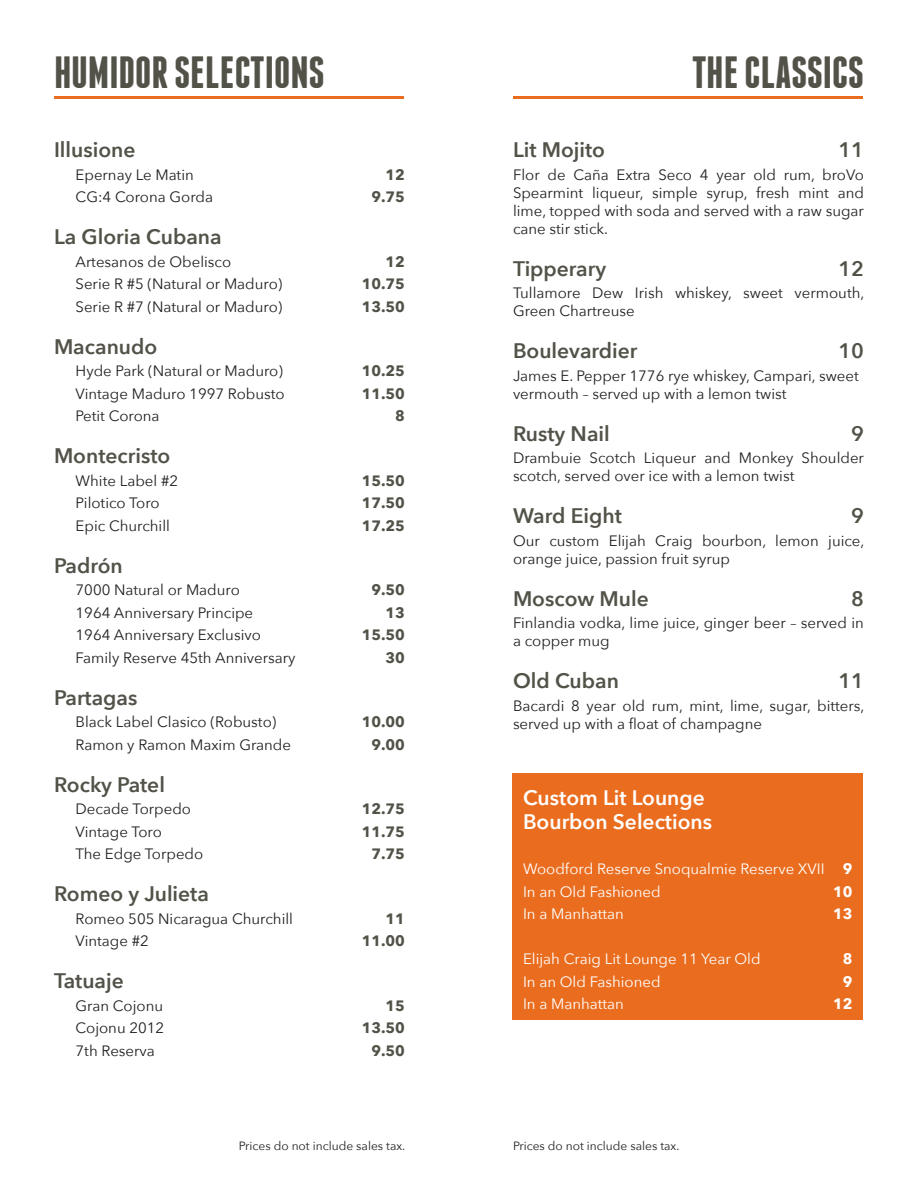
<style>
.page{position:relative;width:918px;height:1188px;background:#fff}
.page>*{position:absolute;margin:0;border:0;box-sizing:border-box;transform-origin:0 0}
.Headline{font:700 45px "Franchise";color:#535249}
.Cigar_MFG{font:600 21px "Avenir Next";color:#535249}
.Item{font:600 21px "Avenir Next";color:#535249}
.Cigar_MFG-2{font:600 21px/24px "Avenir Next";color:#fff}
.Details{font:15px/18px "Avenir Next";color:#231f20}
.Cigar{font:15px "Avenir Next";color:#231f20}
.Cigar-2{font:15px "Avenir Next";color:#fff}
.Cigar-3{font:700 15px "Avenir Next";color:#535249}
.Cigar-4{font:700 15px "Avenir Next";color:#fff}
.t1{font:12px "Avenir Next";color:#231f20}
.s1{font-weight:700}
</style>
<div class="page">
<hr style="left:514px;top:96px;width:349px;height:3px;background:#ea6d1f">
<hr style="left:55px;top:96px;width:349px;height:3px;background:#ea6d1f">
<div style="left:512px;top:774px;width:351px;height:246px;background:#ea6d1f"></div>
<p class="Headline" style="left:54px;top:51px;width:272px">HUMIDOR SELECTIONS</p>
<p class="Cigar_MFG" style="left:54px;top:132px;width:83px">Illusione</p>
<p class="Cigar" style="left:76px;top:162px;width:120px">Epernay Le Matin</p>
<p class="Cigar-3" style="left:386px;top:161px;width:21px">12</p>
<p class="Cigar" style="left:76px;top:184px;width:139px">CG:4 Corona Gorda</p>
<p class="Cigar-3" style="left:371px;top:184px;width:35px">9.75</p>
<p class="Cigar_MFG" style="left:54px;top:219px;width:169px">La Gloria Cubana</p>
<p class="Cigar" style="left:76px;top:249px;width:157px">Artesanos de Obelisco</p>
<p class="Cigar-3" style="left:386px;top:248px;width:21px">12</p>
<p class="Cigar" style="left:76px;top:271px;width:208px">Serie R #5 (Natural or Maduro)</p>
<p class="Cigar-3" style="left:362px;top:271px;width:45px">10.75</p>
<p class="Cigar" style="left:76px;top:294px;width:208px">Serie R #7 (Natural or Maduro)</p>
<p class="Cigar-3" style="left:362px;top:293px;width:45px">13.50</p>
<p class="Cigar_MFG" style="left:54px;top:328px;width:105px">Macanudo</p>
<p class="Cigar" style="left:76px;top:358px;width:209px">Hyde Park (Natural or Maduro)</p>
<p class="Cigar-3" style="left:362px;top:358px;width:45px">10.25</p>
<p class="Cigar" style="left:76px;top:381px;width:211px">Vintage Maduro 1997 Robusto</p>
<p class="Cigar-3" style="left:362px;top:380px;width:45px">11.50</p>
<p class="Cigar" style="left:76px;top:403px;width:86px">Petit Corona</p>
<p class="Cigar-3" style="left:395px;top:403px;width:11px">8</p>
<p class="Cigar_MFG" style="left:54px;top:438px;width:118px">Montecristo</p>
<p class="Cigar" style="left:76px;top:468px;width:104px">White Label #2</p>
<p class="Cigar-3" style="left:362px;top:467px;width:45px">15.50</p>
<p class="Cigar" style="left:76px;top:490px;width:86px">Pilotico Toro</p>
<p class="Cigar-3" style="left:362px;top:490px;width:45px">17.50</p>
<p class="Cigar" style="left:76px;top:513px;width:96px">Epic Churchill</p>
<p class="Cigar-3" style="left:362px;top:512px;width:45px">17.25</p>
<p class="Cigar_MFG" style="left:54px;top:547px;width:70px">Padrón</p>
<p class="Cigar" style="left:76px;top:577px;width:166px">7000 Natural or Maduro</p>
<p class="Cigar-3" style="left:371px;top:577px;width:35px">9.50</p>
<p class="Cigar" style="left:76px;top:600px;width:179px">1964 Anniversary Principe</p>
<p class="Cigar-3" style="left:386px;top:599px;width:21px">13</p>
<p class="Cigar" style="left:76px;top:622px;width:187px">1964 Anniversary Exclusivo</p>
<p class="Cigar-3" style="left:362px;top:622px;width:45px">15.50</p>
<p class="Cigar" style="left:76px;top:645px;width:221px">Family Reserve 45th Anniversary</p>
<p class="Cigar-3" style="left:386px;top:644px;width:21px">30</p>
<p class="Cigar_MFG" style="left:54px;top:679px;width:85px">Partagas</p>
<p class="Cigar" style="left:76px;top:709px;width:202px">Black Label Clasico (Robusto)</p>
<p class="Cigar-3" style="left:362px;top:709px;width:45px">10.00</p>
<p class="Cigar" style="left:76px;top:732px;width:217px">Ramon y Ramon Maxim Grande</p>
<p class="Cigar-3" style="left:371px;top:731px;width:35px">9.00</p>
<p class="Cigar_MFG" style="left:54px;top:766px;width:112px">Rocky Patel</p>
<p class="Cigar" style="left:76px;top:796px;width:117px">Decade Torpedo</p>
<p class="Cigar-3" style="left:362px;top:796px;width:45px">12.75</p>
<p class="Cigar" style="left:76px;top:819px;width:88px">Vintage Toro</p>
<p class="Cigar-3" style="left:362px;top:818px;width:45px">11.75</p>
<p class="Cigar" style="left:76px;top:841px;width:129px">The Edge Torpedo</p>
<p class="Cigar-3" style="left:371px;top:841px;width:35px">7.75</p>
<p class="Cigar_MFG" style="left:54px;top:876px;width:157px">Romeo y Julieta</p>
<p class="Cigar" style="left:76px;top:906px;width:219px">Romeo 505 Nicaragua Churchill</p>
<p class="Cigar-3" style="left:386px;top:905px;width:21px">11</p>
<p class="Cigar" style="left:76px;top:928px;width:75px">Vintage #2</p>
<p class="Cigar-3" style="left:362px;top:928px;width:45px">11.00</p>
<p class="Cigar_MFG" style="left:54px;top:963px;width:71px">Tatuaje</p>
<p class="Cigar" style="left:76px;top:993px;width:89px">Gran Cojonu</p>
<p class="Cigar-3" style="left:386px;top:992px;width:21px">15</p>
<p class="Cigar" style="left:76px;top:1015px;width:90px">Cojonu 2012</p>
<p class="Cigar-3" style="left:362px;top:1015px;width:45px">13.50</p>
<p class="Cigar" style="left:76px;top:1038px;width:81px">7th Reserva</p>
<p class="Cigar-3" style="left:371px;top:1037px;width:35px">9.50</p>
<p class="Headline" style="left:692px;top:51px;width:174px">THE CLASSICS</p>
<p class="Item" style="left:513px;top:132px;width:94px">Lit Mojito</p>
<p class="Item" style="left:838px;top:132px;width:27px">11</p>
<p class="Details" style="left:513px;top:165px;width:353px;text-align:justify">Flor de Caña Extra Seco 4 year old rum, broVo Spearmint liqueur, simple syrup, fresh mint and lime, topped with soda and served with a raw sugar cane stir stick.</p>
<p class="Item" style="left:513px;top:250px;width:95px">Tipperary</p>
<p class="Item" style="left:838px;top:250px;width:27px">12</p>
<p class="Details" style="left:513px;top:283px;width:353px">Tullamore Dew Irish whiskey, sweet vermouth,<br>Green Chartreuse</p>
<p class="Item" style="left:513px;top:333px;width:126px">Boulevardier</p>
<p class="Item" style="left:838px;top:333px;width:27px">10</p>
<p class="Details" style="left:513px;top:366px;width:347px">James E. Pepper 1776 rye whiskey, Campari, sweet vermouth – served up with a lemon twist</p>
<p class="Item" style="left:513px;top:415px;width:98px">Rusty Nail</p>
<p class="Item" style="left:851px;top:415px;width:14px">9</p>
<p class="Details" style="left:513px;top:448px;width:353px">Drambuie Scotch Liqueur and Monkey Shoulder scotch, served over ice with a lemon twist</p>
<p class="Item" style="left:513px;top:498px;width:110px">Ward Eight</p>
<p class="Item" style="left:851px;top:498px;width:14px">9</p>
<p class="Details" style="left:513px;top:531px;width:353px">Our custom Elijah Craig bourbon, lemon juice, orange juice, passion fruit syrup</p>
<p class="Item" style="left:513px;top:580px;width:137px">Moscow Mule</p>
<p class="Item" style="left:851px;top:580px;width:14px">8</p>
<p class="Details" style="left:513px;top:613px;width:353px">Finlandia vodka, lime juice, ginger beer – served in a copper mug</p>
<p class="Item" style="left:513px;top:663px;width:107px">Old Cuban</p>
<p class="Item" style="left:838px;top:663px;width:27px">11</p>
<p class="Details" style="left:513px;top:696px;width:353px">Bacardi 8 year old rum, mint, lime, sugar, bitters, served up with a float of champagne</p>
<p class="Cigar_MFG-2" style="left:523px;top:786px;width:191px">Custom Lit Lounge<br>Bourbon Selections</p>
<p class="Cigar-2" style="left:523px;top:856px;width:331px">Woodford Reserve Snoqualmie Reserve XVII <span class="s1">9</span></p>
<p class="Cigar-2" style="left:523px;top:879px;width:139px">In an Old Fashioned</p>
<p class="Cigar-4" style="left:833px;top:879px;width:21px">10</p>
<p class="Cigar-2" style="left:523px;top:901px;width:102px">In a Manhattan</p>
<p class="Cigar-4" style="left:833px;top:901px;width:21px">13</p>
<p class="Cigar-2" style="left:523px;top:946px;width:239px">Elijah Craig Lit Lounge 11 Year Old</p>
<p class="Cigar-4" style="left:843px;top:946px;width:11px">8</p>
<p class="Cigar-2" style="left:523px;top:969px;width:139px">In an Old Fashioned</p>
<p class="Cigar-4" style="left:843px;top:969px;width:11px">9</p>
<p class="Cigar-2" style="left:523px;top:991px;width:102px">In a Manhattan</p>
<p class="Cigar-4" style="left:833px;top:991px;width:21px">12</p>
<p class="t1" style="left:239px;top:1135px;width:168px">Prices do not include sales tax.</p>
<p class="t1" style="left:513px;top:1135px;width:168px">Prices do not include sales tax.</p>
</div>
